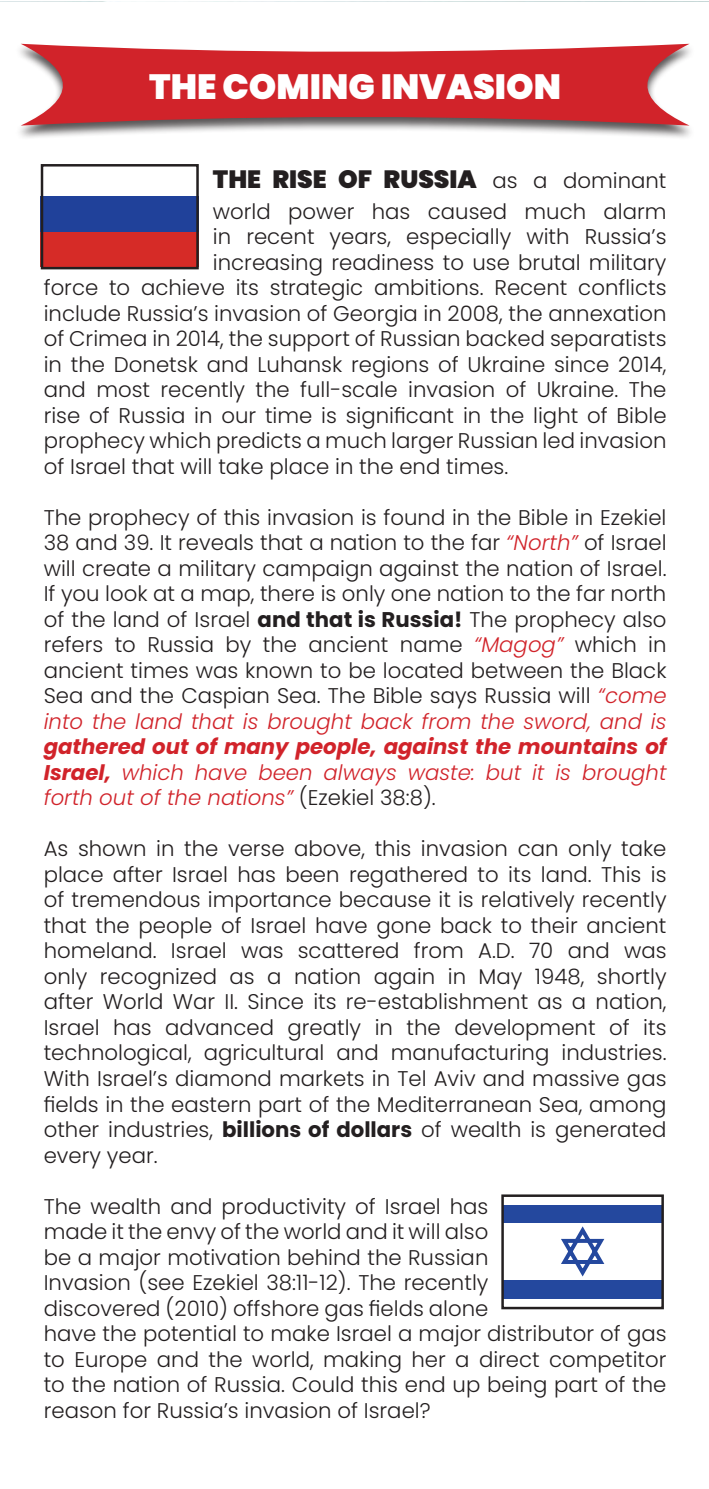
<style>
.page{position:relative;width:709px;height:1489px;background:#fff}
.page>*{position:absolute;margin:0;border:0;box-sizing:border-box;transform-origin:0 0}
.t1{font:900 35px "Poppins";color:#fff}
.t2{font:900 25px "Poppins";color:#231f20}
.t3{font:300 21.25px/25.5px "Poppins";color:#231f20;text-align:justify}
.t4{font:italic 300 21.25px/25.5px "Poppins";color:#d1232a;text-align:justify}
.s1{font-weight:300;font-size:21.25px}
.s2{font-style:italic;color:#d1232a}
.s3{font-weight:700}
.s4{font-style:normal;color:#231f20}
</style>
<div class="page">
<div style="left:15px;top:43px;width:680px;height:97px;background:#231f20;opacity:.75"></div>
<svg style="left:21px;top:44px;width:668px;height:82px;background:#cf474c"></svg>
<div style="left:41px;top:214px;width:158px;height:53px;background:#d62b27"></div>
<div style="left:41px;top:197px;width:158px;height:35px;background:#20419a"></div>
<div style="left:41px;top:164px;width:158px;height:105px;border:2px solid #231f20"></div>
<div style="left:503px;top:1205px;width:159px;height:17px;background:#24489e"></div>
<div style="left:503px;top:1280px;width:159px;height:18px;background:#24489e"></div>
<svg style="left:557px;top:1222px;width:51px;height:55px"></svg>
<div style="left:501px;top:1194px;width:163px;height:115px;border:2px solid #231f20"></div>
<h1 class="t1" style="left:149px;top:66px;width:413px">THE COMING INVASION</h1>
<p class="t2" style="left:213px;top:165px;width:455px">THE RISE OF RUSSIA <span class="s1">as a dominant</span></p>
<p class="t3" style="left:213px;top:198px;width:455px">world power has caused much alarm</p>
<p class="t3" style="left:213px;top:224px;width:455px">in recent years, especially with Russia’s</p>
<p class="t3" style="left:213px;top:249px;width:455px">increasing readiness to use brutal military</p>
<p class="t3" style="left:44px;top:275px;width:624px">force to achieve its strategic ambitions. Recent conflicts</p>
<p class="t3" style="left:44px;top:300px;width:624px">include Russia’s invasion of Georgia in 2008, the annexation</p>
<p class="t3" style="left:44px;top:326px;width:624px">of Crimea in 2014, the support of Russian backed separatists</p>
<p class="t3" style="left:44px;top:351px;width:624px">in the Donetsk and Luhansk regions of Ukraine since 2014,</p>
<p class="t3" style="left:44px;top:377px;width:624px">and most recently the full-scale invasion of Ukraine. The</p>
<p class="t3" style="left:44px;top:402px;width:624px">rise of Russia in our time is significant in the light of Bible</p>
<p class="t3" style="left:44px;top:428px;width:624px">prophecy which predicts a much larger Russian led invasion</p>
<p class="t3" style="left:44px;top:453px;width:466px">of Israel that will take place in the end times.</p>
<p class="t3" style="left:44px;top:504px;width:624px">The prophecy of this invasion is found in the Bible in Ezekiel 38 and 39. It reveals that a nation to the far <span class="s2">“North”</span> of Israel will create a military campaign against the nation of Israel.<br>If you look at a map, there is only one nation to the far north of the land of Israel <span class="s3">and that is Russia!</span> The prophecy also refers to Russia by the ancient name <span class="s2">“Magog”</span> which in ancient times was known to be located between the Black Sea and the Caspian Sea. The Bible says Russia will <span class="s2">“come into the land that is brought back from the sword, and is</span></p>
<p class="t4" style="left:44px;top:734px;width:624px"><span class="s3">gathered out of many people, against the mountains of Israel,</span> which have been always waste: but it is brought forth out of the nations” <span class="s4">(Ezekiel 38:8).</span></p>
<p class="t3" style="left:44px;top:836px;width:624px">As shown in the verse above, this invasion can only take place after Israel has been regathered to its land. This is of tremendous importance because it is relatively recently that the people of Israel have gone back to their ancient homeland. Israel was scattered from A.D. 70 and was only recognized as a nation again in May 1948, shortly after World War II. Since its re-establishment as a nation, Israel has advanced greatly in the development of its technological, agricultural and manufacturing industries.<br>With Israel’s diamond markets in Tel Aviv and massive gas fields in the eastern part of the Mediterranean Sea, among other industries, <span class="s3">billions of dollars</span> of wealth is generated every year.</p>
<p class="t3" style="left:44px;top:1193px;width:624px;text-align:left">The wealth and productivity of Israel has<br>made it the envy of the world and it will also<br>be a major motivation behind the Russian<br>Invasion (see Ezekiel 38:11-12). The recently<br>discovered (2010) offshore gas fields alone<br>have the potential to make Israel a major distributor of gas to Europe and the world, making her a direct competitor to the nation of Russia. Could this end up being part of the reason for Russia’s invasion of Israel?</p>
</div>
